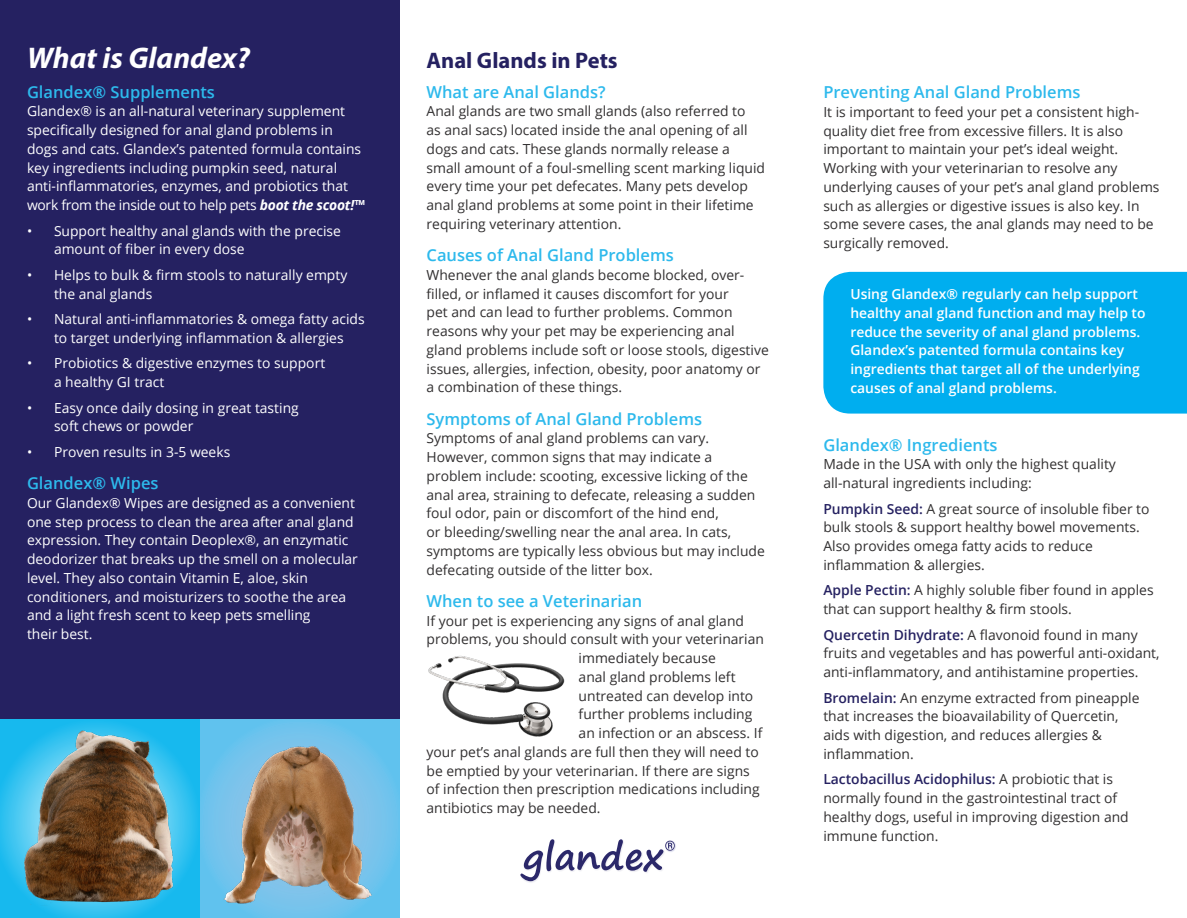
<style>
.page{position:relative;width:1187px;height:918px;background:#fff}
.page>*{position:absolute;margin:0;border:0;box-sizing:border-box;transform-origin:0 0}
.t1{font:italic 700 30px "Myriad Pro";color:#fff}
.t2{font:700 22.5px "Myriad Pro";color:#252161}
.t3{font:600 16.5px "Open Sans";color:#2db9ec}
.text{font:13.8px/18.8px "Open Sans";color:#312f30}
.text-2{font:13.8px/18.8px "Open Sans";color:#fff}
.text-3{font:600 13.8px/18.8px "Open Sans";color:#fff}
.s1{font-weight:700;font-style:italic}
.s2{font-weight:600;color:#252161}
</style>
<div class="page">
<div style="left:0;top:0;width:400px;height:719px;background:#252161"></div>
<div style="left:823px;top:272px;width:364px;height:142px;background:#00aeef"></div>
<img style="left:428px;top:656px;width:137px;height:81px">
<svg style="left:520px;top:839px;width:156px;height:42px"></svg>
<svg style="left:200px;top:719px;width:200px;height:199px;background:#68c2ed"></svg>
<svg style="left:0;top:719px;width:200px;height:199px;background:#21bcee"></svg>
<img style="left:19px;top:730px;width:161px;height:176px">
<img style="left:224px;top:741px;width:149px;height:167px">
<p class="t1" style="left:27px;top:38px;width:225px">What is Glandex?</p>
<h2 class="t3" style="left:27px;top:80px;width:190px">Glandex® Supplements</h2>
<p class="text-2" style="left:27px;top:102px;width:339px">Glandex® is an all-natural veterinary supplement specifically designed for anal gland problems in dogs and cats. Glandex’s patented formula contains key ingredients including pumpkin seed, natural anti-inflammatories, enzymes, and probiotics that work from the inside out to help pets <span class="s1">boot the scoot!™</span></p>
<p class="text-2" style="left:54px;top:221px;width:288px;text-indent:-27px">• Support healthy anal glands with the precise amount of fiber in every dose</p>
<p class="text-2" style="left:54px;top:265px;width:295px;text-indent:-27px">• Helps to bulk &amp; firm stools to naturally empty the anal glands</p>
<p class="text-2" style="left:27px;top:309px;width:339px;text-align:center">• Natural anti-inflammatories &amp; omega fatty acids to target underlying inflammation &amp; allergies</p>
<p class="text-2" style="left:54px;top:354px;width:273px;text-indent:-27px">• Probiotics &amp; digestive enzymes to support a healthy GI tract</p>
<p class="text-2" style="left:54px;top:398px;width:246px;text-indent:-27px">• Easy once daily dosing in great tasting soft chews or powder</p>
<p class="text-2" style="left:27px;top:442px;width:205px">• Proven results in 3-5 weeks</p>
<h2 class="t3" style="left:27px;top:472px;width:133px">Glandex® Wipes</h2>
<p class="text-2" style="left:27px;top:493px;width:332px">Our Glandex® Wipes are designed as a convenient one step process to clean the area after anal gland expression. They contain Deoplex®, an enzymatic deodorizer that breaks up the smell on a molecular level. They also contain Vitamin E, aloe, skin conditioners, and moisturizers to soothe the area and a light fresh scent to keep pets smelling<br>their best.</p>
<h1 class="t2" style="left:427px;top:46px;width:193px">Anal Glands in Pets</h1>
<h2 class="t3" style="left:427px;top:80px;width:181px">What are Anal Glands?</h2>
<p class="text" style="left:427px;top:102px;width:340px">Anal glands are two small glands (also referred to<br>as anal sacs) located inside the anal opening of all dogs and cats. These glands normally release a small amount of a foul-smelling scent marking liquid every time your pet defecates. Many pets develop anal gland problems at some point in their lifetime requiring veterinary attention.</p>
<h2 class="t3" style="left:427px;top:244px;width:249px">Causes of Anal Gland Problems</h2>
<p class="text" style="left:427px;top:265px;width:344px">Whenever the anal glands become blocked, over&shy;filled, or inflamed it causes discomfort for your<br>pet and can lead to further problems. Common reasons why your pet may be experiencing anal gland problems include soft or loose stools, digestive issues, allergies, infection, obesity, poor anatomy or a combination of these things.</p>
<h2 class="t3" style="left:427px;top:407px;width:277px">Symptoms of Anal Gland Problems</h2>
<p class="text" style="left:427px;top:429px;width:340px">Symptoms of anal gland problems can vary.<br>However, common signs that may indicate a problem include: scooting, excessive licking of the anal area, straining to defecate, releasing a sudden foul odor, pain or discomfort of the hind end,<br>or bleeding/swelling near the anal area. In cats, symptoms are typically less obvious but may include defecating outside of the litter box.</p>
<h2 class="t3" style="left:427px;top:590px;width:217px">When to see a Veterinarian</h2>
<p class="text" style="left:427px;top:611px;width:319px">If your pet is experiencing any signs of anal gland</p>
<p class="text" style="left:427px;top:630px;width:339px">problems, you should consult with your veterinarian</p>
<p class="text" style="left:579px;top:648px;width:139px">immediately because</p>
<p class="text" style="left:579px;top:667px;width:158px">anal gland problems left</p>
<p class="text" style="left:579px;top:686px;width:176px">untreated can develop into</p>
<p class="text" style="left:579px;top:705px;width:175px">further problems including</p>
<p class="text" style="left:579px;top:723px;width:185px">an infection or an abscess. If</p>
<p class="text" style="left:427px;top:742px;width:334px">your pet’s anal glands are full then they will need to</p>
<p class="text" style="left:427px;top:761px;width:325px">be emptied by your veterinarian. If there are signs</p>
<p class="text" style="left:427px;top:780px;width:335px">of infection then prescription medications including</p>
<p class="text" style="left:427px;top:798px;width:175px">antibiotics may be needed.</p>
<h2 class="t3" style="left:823px;top:81px;width:259px">Preventing Anal Gland Problems</h2>
<p class="text" style="left:823px;top:102px;width:338px">It is important to feed your pet a consistent high&shy;quality diet free from excessive fillers. It is also important to maintain your pet’s ideal weight.<br>Working with your veterinarian to resolve any underlying causes of your pet’s anal gland problems such as allergies or digestive issues is also key. In some severe cases, the anal glands may need to be surgically removed.</p>
<p class="text-3" style="left:850px;top:284px;width:297px">Using Glandex® regularly can help support healthy anal gland function and may help to reduce the severity of anal gland problems.<br>Glandex’s patented formula contains key ingredients that target all of the underlying causes of anal gland problems.</p>
<h2 class="t3" style="left:823px;top:433px;width:176px">Glandex® Ingredients</h2>
<p class="text" style="left:823px;top:455px;width:294px">Made in the USA with only the highest quality all-natural ingredients including:</p>
<p class="text" style="left:823px;top:499px;width:328px"><span class="s2">Pumpkin Seed:</span> A great source of insoluble fiber to bulk stools &amp; support healthy bowel movements.<br>Also provides omega fatty acids to reduce inflammation &amp; allergies.</p>
<p class="text" style="left:823px;top:581px;width:332px"><span class="s2">Apple Pectin:</span> A highly soluble fiber found in apples that can support healthy &amp; firm stools.</p>
<p class="text" style="left:823px;top:625px;width:338px"><span class="s2">Quercetin Dihydrate:</span> A flavonoid found in many fruits and vegetables and has powerful anti-oxidant, anti-inflammatory, and antihistamine properties.</p>
<p class="text" style="left:823px;top:688px;width:318px"><span class="s2">Bromelain:</span> An enzyme extracted from pineapple that increases the bioavailability of Quercetin, aids with digestion, and reduces allergies &amp; inflammation.</p>
<p class="text" style="left:823px;top:770px;width:307px"><span class="s2">Lactobacillus Acidophilus:</span> A probiotic that is normally found in the gastrointestinal tract of healthy dogs, useful in improving digestion and immune function.</p>
</div>
